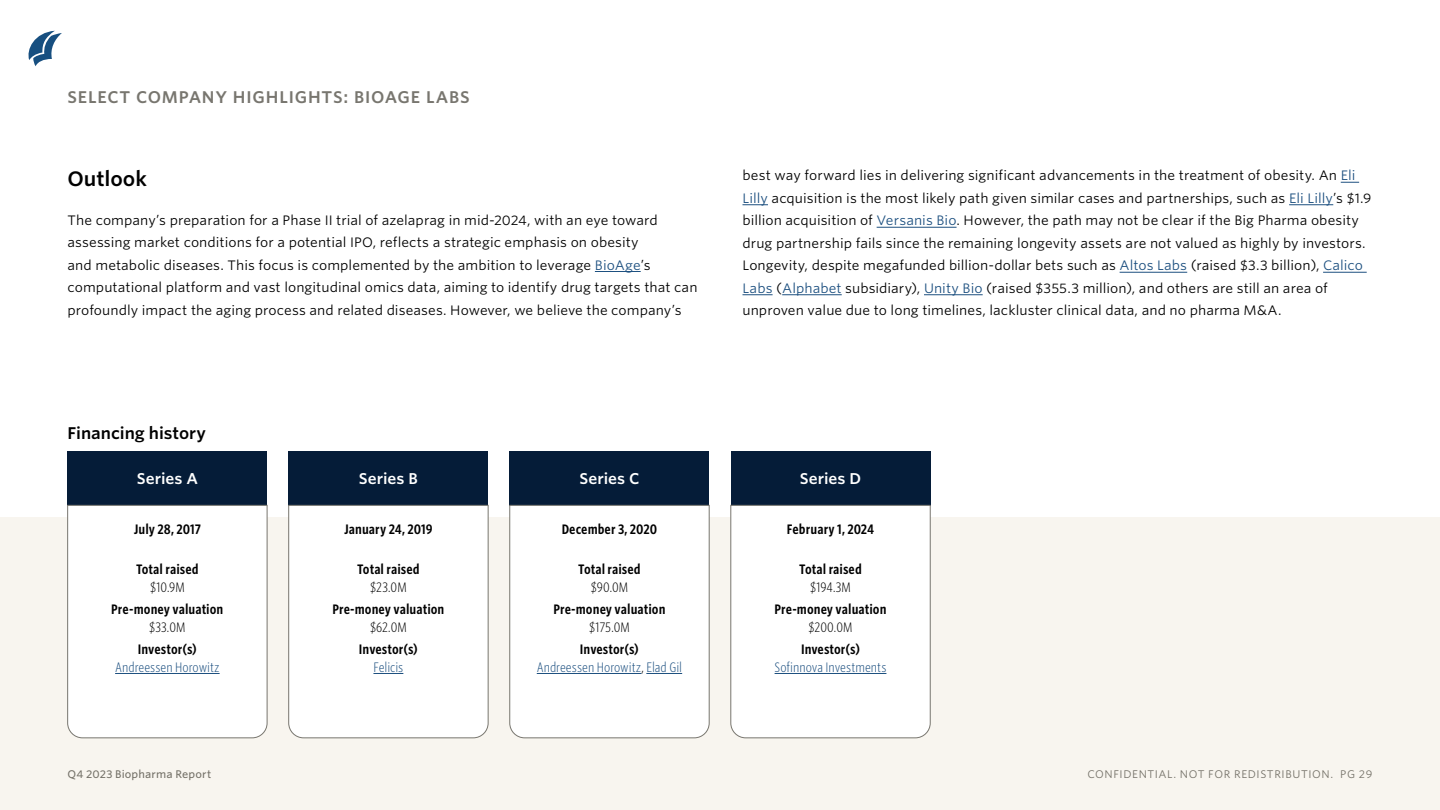
<style>
.page{position:relative;width:1440px;height:810px;background:#fff}
.page>*{position:absolute;margin:0;border:0;box-sizing:border-box;transform-origin:0 0}
.ETR_Subsection_header{font:600 20px "Whitney S Sm";letter-spacing:-.005em;color:#000}
.ETR_Section_tag{font:600 16.25px "Whitney S Sm";letter-spacing:.05em;color:#78766f}
.ETR_Table_title{font:600 16.25px "Whitney S Sm";letter-spacing:-.005em;color:#000}
.ETR_Financing_history_header{font:600 15px "Whitney S Sm";letter-spacing:.005em;color:#fff}
.ETR_Body_copy{font:13.12px/22.5px "Whitney S Sm";letter-spacing:.005em;color:#000}
.ETR_Financing_history_subhead{font:600 13.12px "Whitney Cond S Sm";letter-spacing:.005em;color:#000}
.ETR_Financing_history_content{font:300 13.12px "Whitney Cond S Sm";color:#1d5080}
.ETR_Financing_history_content-2{font:300 13.12px "Whitney Cond S Sm";letter-spacing:.005em;color:#000}
.t1{font:10.62px "Whitney S Sm";letter-spacing:.055em;color:#78766f}
.t2{font:500 10.62px "Whitney S Sm";letter-spacing:.015em;color:#78766f}
.s1{color:#1d5080}
.s2{color:#000}
</style>
<div class="page">
<svg style="left:28px;top:31px;width:34px;height:35px"></svg>
<div style="left:0;top:518px;width:1440px;height:292px;background:#f8f5ef"></div>
<div style="left:68px;top:451px;width:199px;height:54px;background:#051c38"></div>
<div style="left:67px;top:505px;width:200px;height:233px;background:#fff"></div>
<div style="left:731px;top:451px;width:199px;height:54px;background:#051c38"></div>
<div style="left:730px;top:505px;width:201px;height:233px;background:#fff"></div>
<div style="left:289px;top:451px;width:199px;height:54px;background:#051c38"></div>
<div style="left:288px;top:505px;width:200px;height:233px;background:#fff"></div>
<div style="left:510px;top:451px;width:199px;height:54px;background:#051c38"></div>
<div style="left:509px;top:505px;width:201px;height:233px;background:#fff"></div>
<hr style="left:595px;top:271px;width:46px;height:1px;background:#1d5080">
<svg style="left:1341px;top:182px;width:18px;height:1px"></svg>
<svg style="left:742px;top:205px;width:26px;height:1px"></svg>
<hr style="left:1289px;top:205px;width:44px;height:1px;background:#1d5080">
<hr style="left:877px;top:227px;width:80px;height:1px;background:#1d5080">
<hr style="left:1120px;top:272px;width:67px;height:1px;background:#1d5080">
<hr style="left:1323px;top:272px;width:44px;height:1px;background:#1d5080">
<hr style="left:742px;top:295px;width:31px;height:1px;background:#1d5080">
<hr style="left:782px;top:295px;width:60px;height:1px;background:#1d5080">
<hr style="left:924px;top:295px;width:59px;height:1px;background:#1d5080">
<p class="ETR_Section_tag" style="left:68px;top:86px;width:404px">SELECT COMPANY HIGHLIGHTS: BIOAGE LABS</p>
<p class="ETR_Subsection_header" style="left:68px;top:165px;width:81px">Outlook</p>
<p class="ETR_Body_copy" style="left:68px;top:208px;width:632px">The company’s preparation for a Phase II trial of azelaprag in mid-2024, with an eye toward assessing market conditions for a potential IPO, reflects a strategic emphasis on obesity<br>and metabolic diseases. This focus is complemented by the ambition to leverage <span class="s1">BioAge</span>’s computational platform and vast longitudinal omics data, aiming to identify drug targets that can profoundly impact the aging process and related diseases. However, we believe the company’s</p>
<p class="ETR_Table_title" style="left:68px;top:421px;width:140px">Financing history</p>
<p class="ETR_Financing_history_header" style="left:137px;top:468px;width:63px">Series A</p>
<p class="ETR_Financing_history_subhead" style="left:134px;top:520px;width:69px">July 28, 2017</p>
<p class="ETR_Financing_history_subhead" style="left:136px;top:560px;width:64px">Total raised</p>
<p class="ETR_Financing_history_content-2" style="left:150px;top:578px;width:36px">$10.9M</p>
<p class="ETR_Financing_history_subhead" style="left:111px;top:600px;width:114px">Pre-money valuation</p>
<p class="ETR_Financing_history_content-2" style="left:149px;top:618px;width:38px">$33.0M</p>
<p class="ETR_Financing_history_subhead" style="left:138px;top:640px;width:60px">Investor(s)</p>
<p class="ETR_Financing_history_content" style="left:115px;top:658px;width:106px">Andreessen Horowitz</p>
<p class="ETR_Financing_history_header" style="left:359px;top:468px;width:60px">Series B</p>
<p class="ETR_Financing_history_subhead" style="left:344px;top:520px;width:90px">January 24, 2019</p>
<p class="ETR_Financing_history_subhead" style="left:357px;top:560px;width:64px">Total raised</p>
<p class="ETR_Financing_history_content-2" style="left:370px;top:578px;width:38px">$23.0M</p>
<p class="ETR_Financing_history_subhead" style="left:332px;top:600px;width:114px">Pre-money valuation</p>
<p class="ETR_Financing_history_content-2" style="left:370px;top:618px;width:38px">$62.0M</p>
<p class="ETR_Financing_history_subhead" style="left:359px;top:640px;width:60px">Investor(s)</p>
<p class="ETR_Financing_history_content" style="left:373px;top:658px;width:31px">Felicis</p>
<p class="ETR_Financing_history_header" style="left:580px;top:468px;width:61px">Series C</p>
<p class="ETR_Financing_history_subhead" style="left:562px;top:520px;width:97px">December 3, 2020</p>
<p class="ETR_Financing_history_subhead" style="left:578px;top:560px;width:64px">Total raised</p>
<p class="ETR_Financing_history_content-2" style="left:591px;top:578px;width:39px">$90.0M</p>
<p class="ETR_Financing_history_subhead" style="left:553px;top:600px;width:114px">Pre-money valuation</p>
<p class="ETR_Financing_history_content-2" style="left:589px;top:618px;width:42px">$175.0M</p>
<p class="ETR_Financing_history_subhead" style="left:580px;top:640px;width:60px">Investor(s)</p>
<p class="ETR_Financing_history_content" style="left:537px;top:658px;width:147px">Andreessen Horowitz<span class="s2">,</span> Elad Gil</p>
<p class="ETR_Body_copy" style="left:742px;top:164px;width:631px">best way forward lies in delivering significant advancements in the treatment of obesity. An <span class="s1">Eli Lilly</span> acquisition is the most likely path given similar cases and partnerships, such as <span class="s1">Eli Lilly</span>’s $1.9 billion acquisition of <span class="s1">Versanis Bio</span>. However, the path may not be clear if the Big Pharma obesity drug partnership fails since the remaining longevity assets are not valued as highly by investors.<br>Longevity, despite megafunded billion-dollar bets such as <span class="s1">Altos Labs</span> (raised $3.3 billion), <span class="s1">Calico Labs</span> (<span class="s1">Alphabet</span> subsidiary), <span class="s1">Unity Bio</span> (raised $355.3 million), and others are still an area of unproven value due to long timelines, lackluster clinical data, and no pharma M&amp;A.</p>
<p class="ETR_Financing_history_header" style="left:800px;top:468px;width:63px">Series D</p>
<p class="ETR_Financing_history_subhead" style="left:787px;top:520px;width:89px">February 1, 2024</p>
<p class="ETR_Financing_history_subhead" style="left:799px;top:560px;width:64px">Total raised</p>
<p class="ETR_Financing_history_content-2" style="left:810px;top:578px;width:42px">$194.3M</p>
<p class="ETR_Financing_history_subhead" style="left:774px;top:600px;width:114px">Pre-money valuation</p>
<p class="ETR_Financing_history_content-2" style="left:809px;top:618px;width:45px">$200.0M</p>
<p class="ETR_Financing_history_subhead" style="left:801px;top:640px;width:60px">Investor(s)</p>
<p class="ETR_Financing_history_content" style="left:775px;top:658px;width:113px">Sofinnova Investments</p>
<p class="t2" style="left:68px;top:767px;width:145px">Q4 2023 Biopharma Report</p>
<p class="t1" style="left:1087px;top:767px;width:287px">CONFIDENTIAL. NOT FOR REDISTRIBUTION. PG 29</p>
</div>
